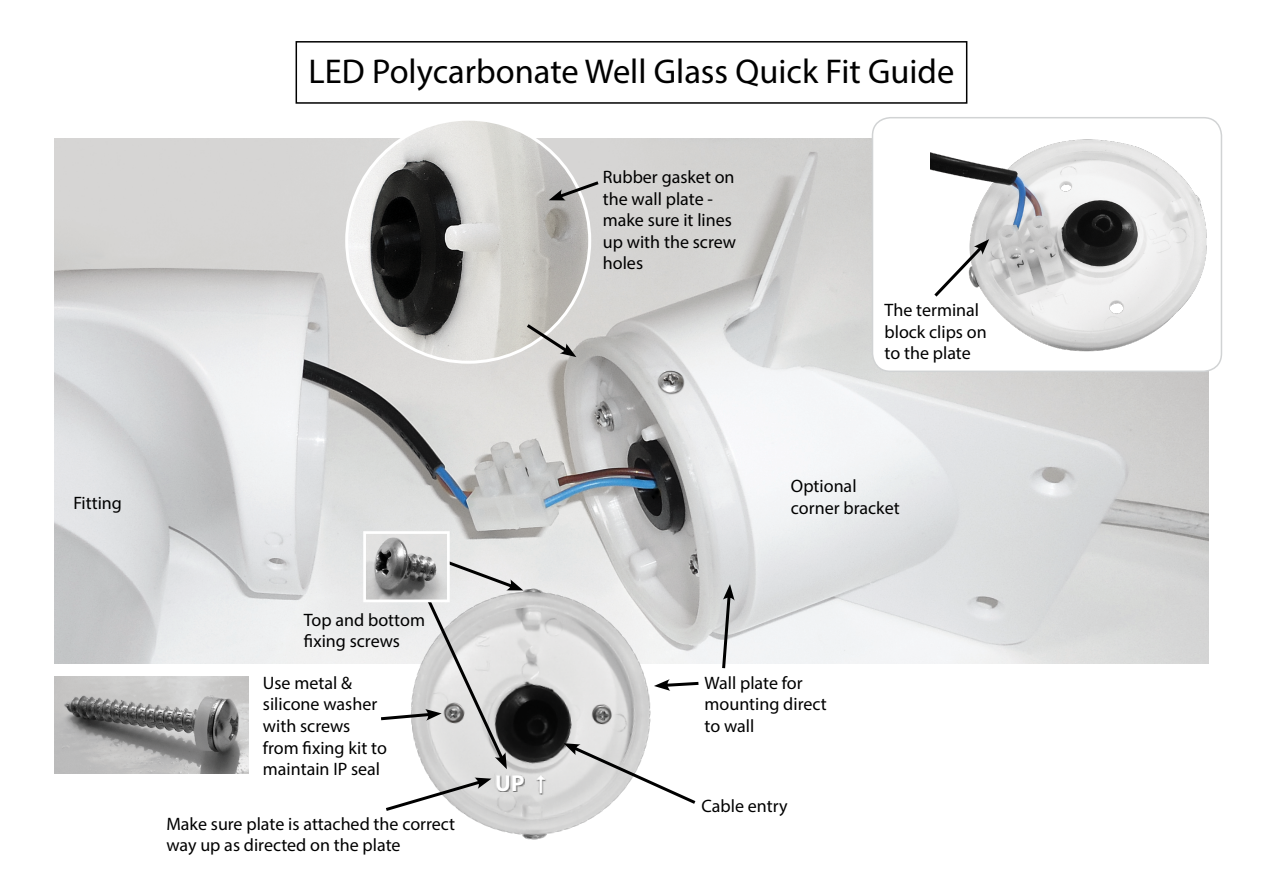
<style>
.page{position:relative;width:1263px;height:893px;background:#fff}
.page>*{position:absolute;margin:0;border:0;box-sizing:border-box;transform-origin:0 0}
.t1{font:34.5px "Myriad Pro";color:#000}
.t2{font:700 23.25px "Myriad Pro";color:#fff}
.t3{font:18px/21.6px "Myriad Pro";color:#000}
</style>
<div class="page">
<img style="left:54px;top:138px;width:1155px;height:526px">
<img style="left:347px;top:119px;width:243px;height:243px;border-radius:121px">
<svg style="left:720px;top:584px;width:15px;height:85px"></svg>
<svg style="left:668px;top:679px;width:31px;height:12px"></svg>
<img style="left:424px;top:574px;width:244px;height:266px">
<svg style="left:386px;top:778px;width:105px;height:35px"></svg>
<svg style="left:378px;top:550px;width:145px;height:219px"></svg>
<svg style="left:524px;top:321px;width:52px;height:36px;background:#bdbbb8"></svg>
<svg style="left:549px;top:179px;width:53px;height:22px"></svg>
<svg style="left:563px;top:743px;width:133px;height:63px"></svg>
<div style="left:296px;top:41px;width:671px;height:63px;border:2px solid #000"></div>
<img style="left:367px;top:535px;width:79px;height:63px">
<div style="left:363px;top:531px;width:87px;height:71px;border:3px solid #fff"></div>
<img style="left:54px;top:677px;width:195px;height:97px">
<div style="left:497px;top:775px;width:28px;height:17px;background:#000;opacity:.5"></div>
<div style="left:536px;top:775px;width:10px;height:19px;background:#000;opacity:.5"></div>
<div style="left:872px;top:118px;width:349px;height:253px;background:#fff;border-radius:18px"></div>
<img style="left:930px;top:139px;width:277px;height:213px">
<div style="left:872px;top:117px;width:350px;height:255px;border:2px solid #d1d3d4;border-radius:18px"></div>
<svg style="left:931px;top:239px;width:58px;height:61px"></svg>
<svg style="left:536px;top:775px;width:9px;height:18px"></svg>
<h1 class="t1" style="left:309px;top:50px;width:647px">LED Polycarbonate Well Glass Quick Fit Guide</h1>
<p class="t3" style="left:603px;top:166px;width:135px">Rubber gasket on the wall plate - make sure it lines up with the screw holes</p>
<p class="t3" style="left:884px;top:299px;width:104px">The terminal block clips on to the plate</p>
<p class="t3" style="left:73px;top:491px;width:50px">Fitting</p>
<p class="t3" style="left:304px;top:609px;width:123px">Top and bottom fixing screws</p>
<p class="t3" style="left:263px;top:672px;width:125px">Use metal &amp; silicone washer with screws from fixing kit to maintain IP seal</p>
<p class="t3" style="left:166px;top:813px;width:290px">Make sure plate is attached the correct way up as directed on the plate</p>
<p class="t2" style="left:495px;top:768px;width:31px">UP</p>
<p class="t3" style="left:791px;top:475px;width:110px">Optional corner bracket</p>
<p class="t3" style="left:704px;top:672px;width:124px">Wall plate for mounting direct to wall</p>
<p class="t3" style="left:701px;top:795px;width:88px">Cable entry</p>
</div>
